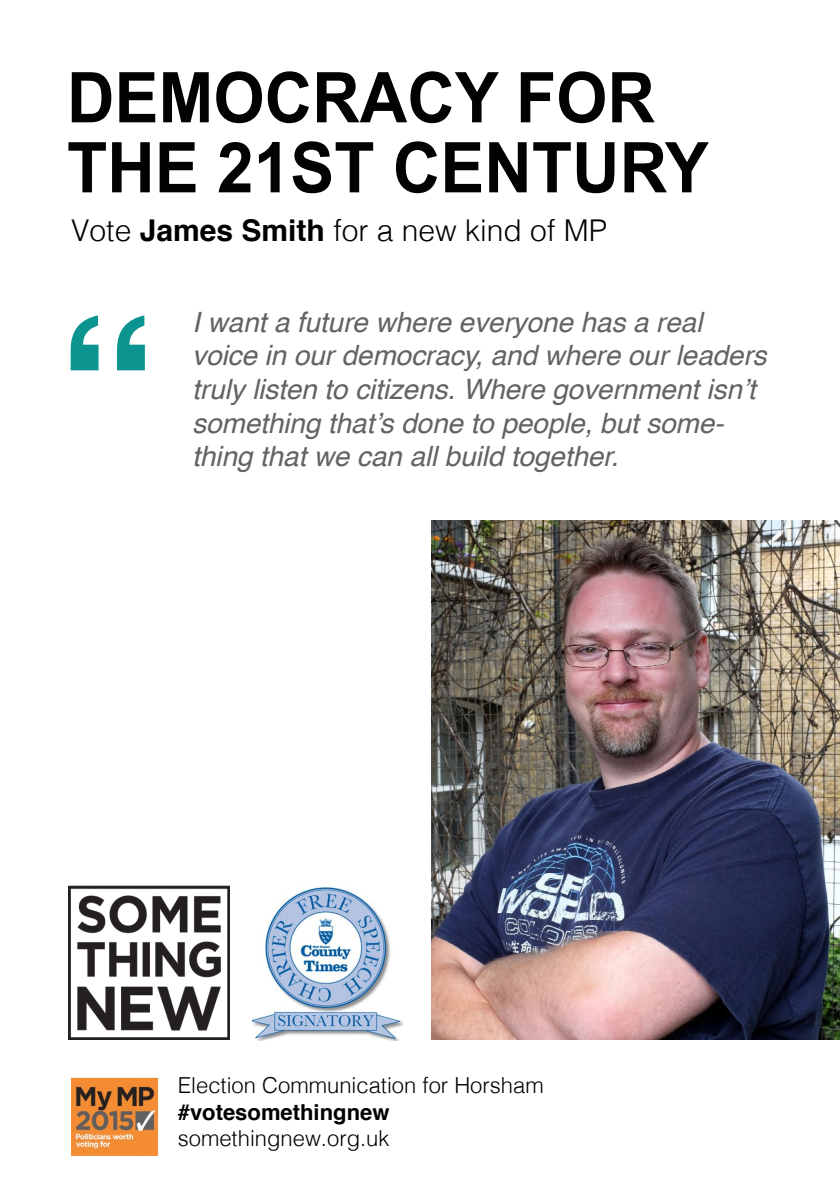
<style>
.page{position:relative;width:840px;height:1191px;background:#fff}
.page>*{position:absolute;margin:0;border:0;box-sizing:border-box;transform-origin:0 0}
.t1{font:700 200px "Helvetica";color:#0c9491}
.t2{font:700 70px/70px "Arial";color:#020203;scale:.94 1}
.t3{font:300 30px "Helvetica";color:#000}
.t4{font:italic 28px/33.6px "Helvetica";letter-spacing:-.005em;color:#646363}
.t5{font:300 22px "Helvetica";color:#000}
.t6{font:700 22px "Helvetica";color:#000}
.s1{font-weight:700}
</style>
<div class="page">
<img style="left:68px;top:885px;width:162px;height:154px">
<img style="left:431px;top:521px;width:408px;height:518px">
<img style="left:71px;top:1077px;width:87px;height:78px">
<img style="left:252px;top:887px;width:150px;height:153px">
<h2 class="t2" style="left:67px;top:65px;width:683px">DEMOCRACY FOR<br>THE 21ST CENTURY</h2>
<p class="t3" style="left:71px;top:204px;width:537px">Vote <span class="s1">James Smith</span> for a new kind of MP</p>
<h1 class="t1" style="left:57px;top:229px;width:102px">“</h1>
<p class="t4" style="left:192px;top:306px;width:575px">I want a future where everyone has a real voice in our democracy, and where our leaders truly listen to citizens. Where government isn’t something that’s done to people, but some&shy;thing that we can all build together.</p>
<p class="t5" style="left:178px;top:1066px;width:367px">Election Communication for Horsham</p>
<p class="t6" style="left:178px;top:1094px;width:213px">#votesomethingnew</p>
<p class="t5" style="left:178px;top:1119px;width:213px">somethingnew.org.uk</p>
</div>
